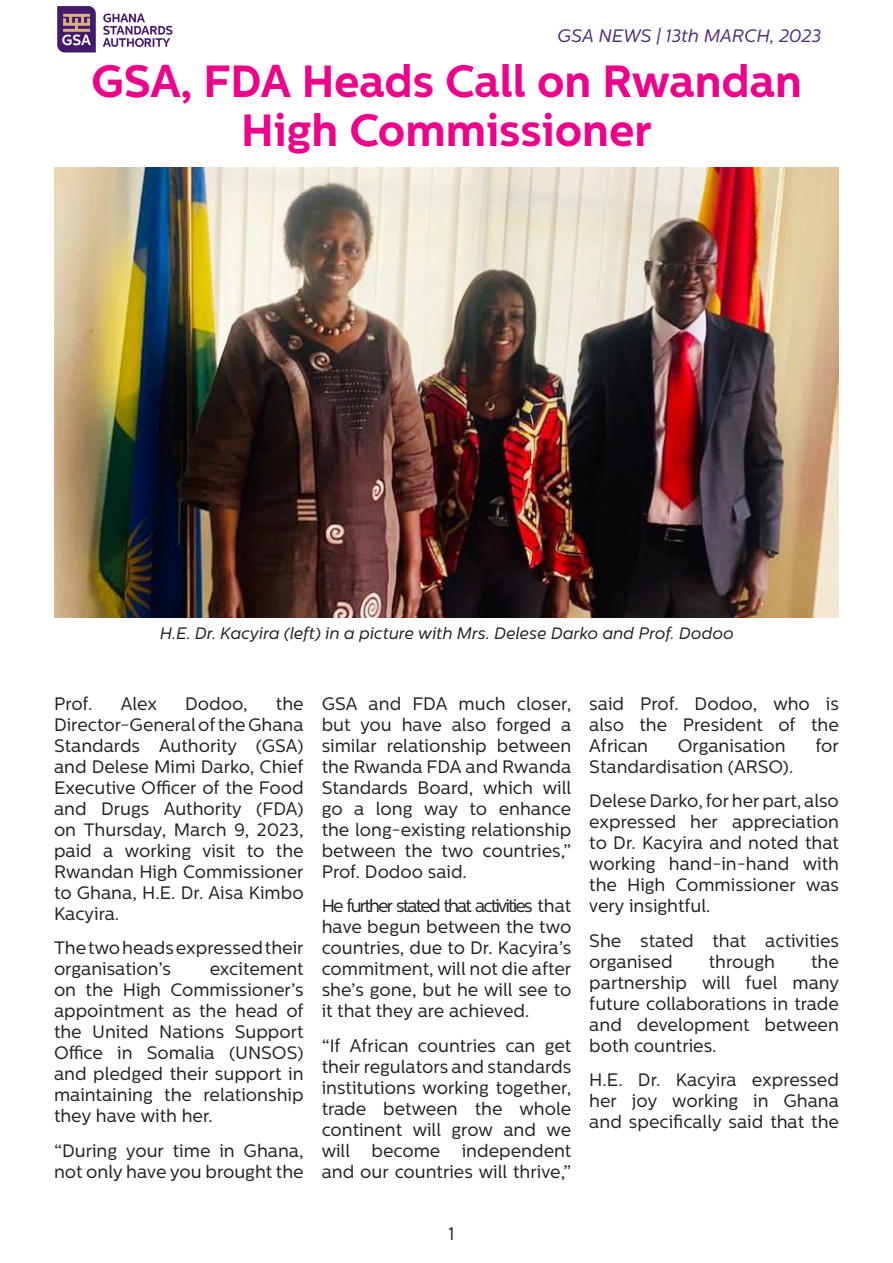
<style>
.page{position:relative;width:893px;height:1263px;background:#fff}
.page>*{position:absolute;margin:0;border:0;box-sizing:border-box;transform-origin:0 0}
.HEADING_HOT_PINK{font:700 45px/49.5px "Centrale Sans";color:#ed028c;text-align:center}
.body{font:18px/21px "Centrale Sans";color:#231f20;text-align:justify}
.t1{font:italic 18px "Centrale Sans";color:#4d2c78}
.CAPTIONS{font:italic 16.5px "Centrale Sans";color:#231f20}
</style>
<div class="page">
<img style="left:57px;top:6px;width:116px;height:47px">
<img style="left:54px;top:168px;width:784px;height:450px">
<p class="t1" style="left:557px;top:25px;width:266px">GSA NEWS | 13th MARCH, 2023</p>
<p class="HEADING_HOT_PINK" style="left:91px;top:56px;width:712px">GSA, FDA Heads Call on Rwandan<br>High Commissioner</p>
<p class="CAPTIONS" style="left:160px;top:624px;width:575px">H.E. Dr. Kacyira (left) in a picture with Mrs. Delese Darko and Prof. Dodoo</p>
<p class="body" style="left:54px;top:693px;width:40px">Prof.</p>
<p class="body" style="left:121px;top:693px;width:38px">Alex</p>
<p class="body" style="left:185px;top:693px;width:64px">Dodoo,</p>
<p class="body" style="left:54px;top:693px;width:251px;text-indent:222px">the Director-General of the Ghana Standards Authority (GSA) and Delese Mimi Darko, Chief Executive Officer of the Food and Drugs Authority (FDA) on Thursday, March 9, 2023, paid a working visit to the Rwandan High Commissioner to Ghana, H.E. Dr. Aisa Kimbo Kacyira.</p>
<p class="body" style="left:54px;top:937px;width:251px">The two heads expressed their organisation’s</p>
<p class="body" style="left:54px;top:958px;width:251px;text-indent:156px">excitement on the High Commissioner’s appointment as the head of the United Nations Support Office in Somalia (UNSOS) and pledged their support in maintaining the relationship they have with her.</p>
<p class="body" style="left:54px;top:1140px;width:251px">“During your time in Ghana, not only have you brought the</p>
<p class="body" style="left:322px;top:693px;width:251px">GSA and FDA much closer, but you have also forged a similar relationship between the Rwanda FDA and Rwanda Standards Board, which will go a long way to enhance the long-existing relationship between the two countries,” Prof. Dodoo said.</p>
<p class="body" style="left:322px;top:895px;width:251px">He further stated that activities that have begun between the two countries, due to Dr. Kacyira’s commitment, will not die after she’s gone, but he will see to it that they are achieved.</p>
<p class="body" style="left:322px;top:1035px;width:251px">“If African countries can get their regulators and standards institutions working together, trade between the whole continent will grow and we will become independent and our countries will thrive,”</p>
<p class="body" style="left:589px;top:693px;width:251px">said Prof. Dodoo, who is also the President of the African</p>
<p class="body" style="left:678px;top:735px;width:110px">Organisation</p>
<p class="body" style="left:815px;top:735px;width:25px">for</p>
<p class="body" style="left:589px;top:756px;width:206px">Standardisation (ARSO).</p>
<p class="body" style="left:589px;top:790px;width:251px">Delese Darko, for her part, also expressed her appreciation to Dr. Kacyira and noted that working hand-in-hand with the High Commissioner was very insightful.</p>
<p class="body" style="left:589px;top:930px;width:251px">She stated that activities organised</p>
<p class="body" style="left:589px;top:951px;width:251px;text-indent:222px">the partnership will fuel many future collaborations in trade and development between both countries.</p>
<p class="body" style="left:589px;top:1069px;width:251px">H.E. Dr. Kacyira expressed her joy working in Ghana and specifically said that the</p>
<p class="body" style="left:709px;top:951px;width:68px">through</p>
<p class="body" style="left:448px;top:1223px;width:7px">1</p>
</div>
